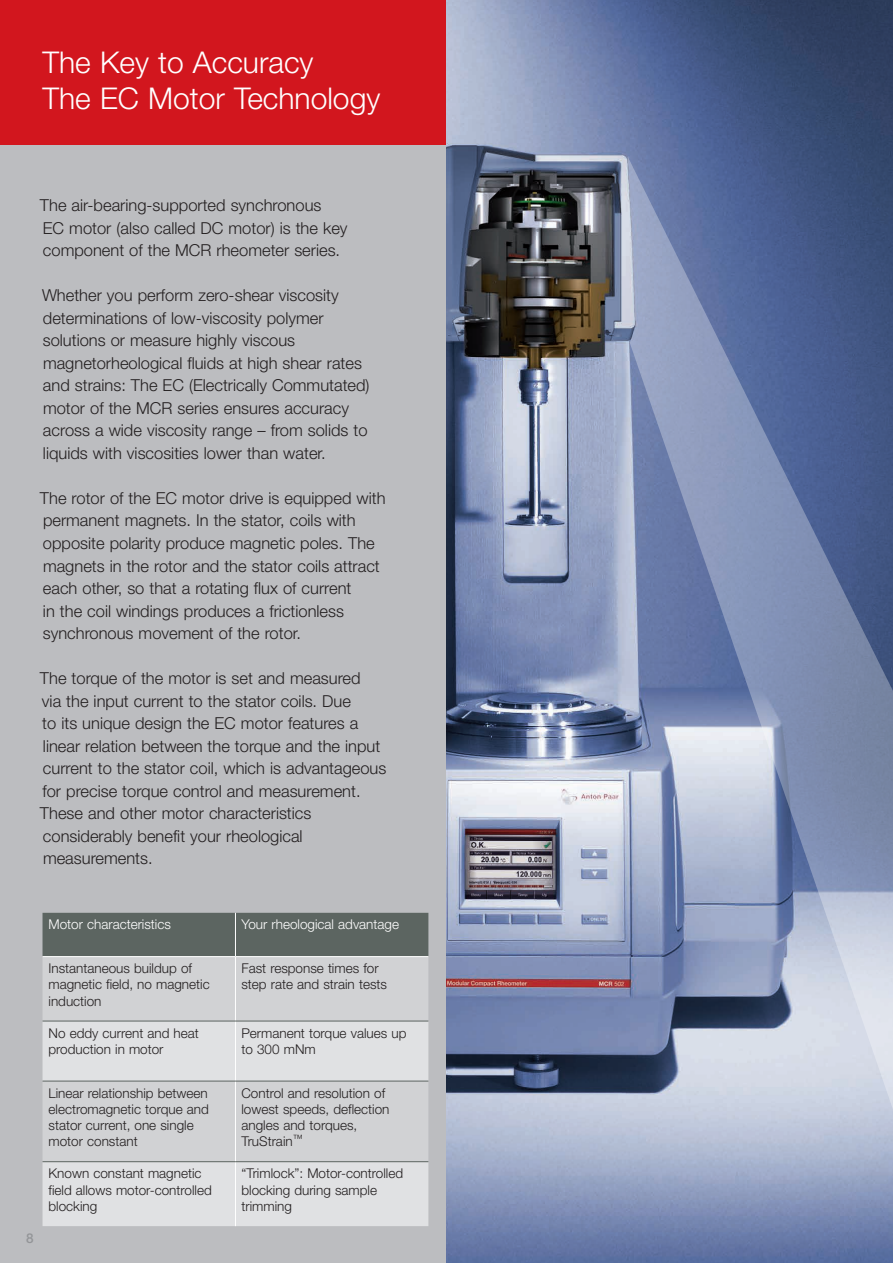
<style>
.page{position:relative;width:893px;height:1263px;background:#fff}
.page>*{position:absolute;margin:0;border:0;box-sizing:border-box;transform-origin:0 0}
.t1{font:300 30px/36px "Helvetica Neue LT";color:#fff}
.t2{font:300 16.5px/22.5px "Helvetica Neue LT";color:#231f20}
.t3{font:300 13.5px/16.2px "Helvetica Neue LT";color:#231f20}
.t4{font:300 13.5px "Helvetica Neue LT";color:#fff}
.t5{font:500 13.5px "Helvetica Neue LT";color:#939598}
</style>
<div class="page">
<div style="left:0;top:0;width:504px;height:1263px;background:#bcbdc0"></div>
<div style="left:0;top:0;width:893px;height:145px;background:#d2161e"></div>
<img style="left:446px;top:0;width:447px;height:1263px">
<div style="left:43px;top:913px;width:385px;height:43px;background:#5c6561"></div>
<div style="left:43px;top:957px;width:385px;height:64px;background:#d1d2d4"></div>
<svg style="left:43px;top:1022px;width:385px;height:204px;background:#d9dadc"></svg>
<hr style="left:43px;top:956px;width:192px;height:1px;background:#fff">
<hr style="left:235px;top:956px;width:193px;height:1px;background:#fff">
<hr style="left:235px;top:913px;width:1px;height:43px;background:#fff">
<hr style="left:235px;top:957px;width:1px;height:64px;background:#fff">
<hr style="left:235px;top:1021px;width:1px;height:60px;background:#fff">
<hr style="left:235px;top:1081px;width:1px;height:80px;background:#fff">
<hr style="left:235px;top:1162px;width:1px;height:64px;background:#fff">
<hr style="left:43px;top:1161px;width:192px;height:1px;background:#5c6561">
<hr style="left:235px;top:1161px;width:193px;height:1px;background:#5c6561">
<hr style="left:43px;top:1081px;width:192px;height:1px;background:#5c6561">
<hr style="left:235px;top:1081px;width:193px;height:1px;background:#5c6561">
<hr style="left:43px;top:1021px;width:192px;height:1px;background:#5c6561">
<hr style="left:235px;top:1021px;width:193px;height:1px;background:#5c6561">
<svg style="left:628px;top:24px;width:265px;height:1225px;background:#7a89ad"></svg>
<h1 class="t1" style="left:43px;top:44px;width:339px">The Key to Accuracy<br>The EC Motor Technology</h1>
<p class="t2" style="left:40px;top:194px;width:309px">The air-bearing-supported synchronous<br>EC motor (also called DC motor) is the key component of the MCR rheometer series.</p>
<p class="t2" style="left:42px;top:284px;width:329px">Whether you perform zero-shear viscosity determinations of low-viscosity polymer solutions or measure highly viscous magnetorheological fluids at high shear rates and strains: The EC (Electrically Commutated) motor of the MCR series ensures accuracy across a wide viscosity range – from solids to liquids with viscosities lower than water.</p>
<p class="t2" style="left:40px;top:486px;width:347px">The rotor of the EC motor drive is equipped with permanent magnets. In the stator, coils with opposite polarity produce magnetic poles. The magnets in the rotor and the stator coils attract each other, so that a rotating flux of current<br>in the coil windings produces a frictionless synchronous movement of the rotor.</p>
<p class="t2" style="left:40px;top:667px;width:348px">The torque of the motor is set and measured<br>via the input current to the stator coils. Due<br>to its unique design the EC motor features a linear relation between the torque and the input current to the stator coil, which is advantageous for precise torque control and measurement.<br>These and other motor characteristics considerably benefit your rheological measurements.</p>
<p class="t5" style="left:26px;top:1230px;width:9px">8</p>
<p class="t4" style="left:49px;top:916px;width:124px">Motor characteristics</p>
<p class="t4" style="left:241px;top:916px;width:159px">Your rheological advantage</p>
<p class="t3" style="left:49px;top:960px;width:163px">Instantaneous buildup of magnetic field, no magnetic induction</p>
<p class="t3" style="left:241px;top:960px;width:147px">Fast response times for step rate and strain tests</p>
<p class="t3" style="left:49px;top:1024px;width:152px">No eddy current and heat production in motor</p>
<p class="t3" style="left:241px;top:1024px;width:166px">Permanent torque values up to 300 mNm</p>
<p class="t3" style="left:49px;top:1084px;width:162px">Linear relationship between electromagnetic torque and stator current, one single motor constant</p>
<p class="t3" style="left:241px;top:1084px;width:150px">Control and resolution of lowest speeds, deflection angles and torques,<br>TruStrain<sup>™</sup></p>
<p class="t3" style="left:49px;top:1165px;width:165px">Known constant magnetic field allows motor-controlled blocking</p>
<p class="t3" style="left:241px;top:1165px;width:163px">“Trimlock”: Motor-controlled blocking during sample trimming</p>
</div>
